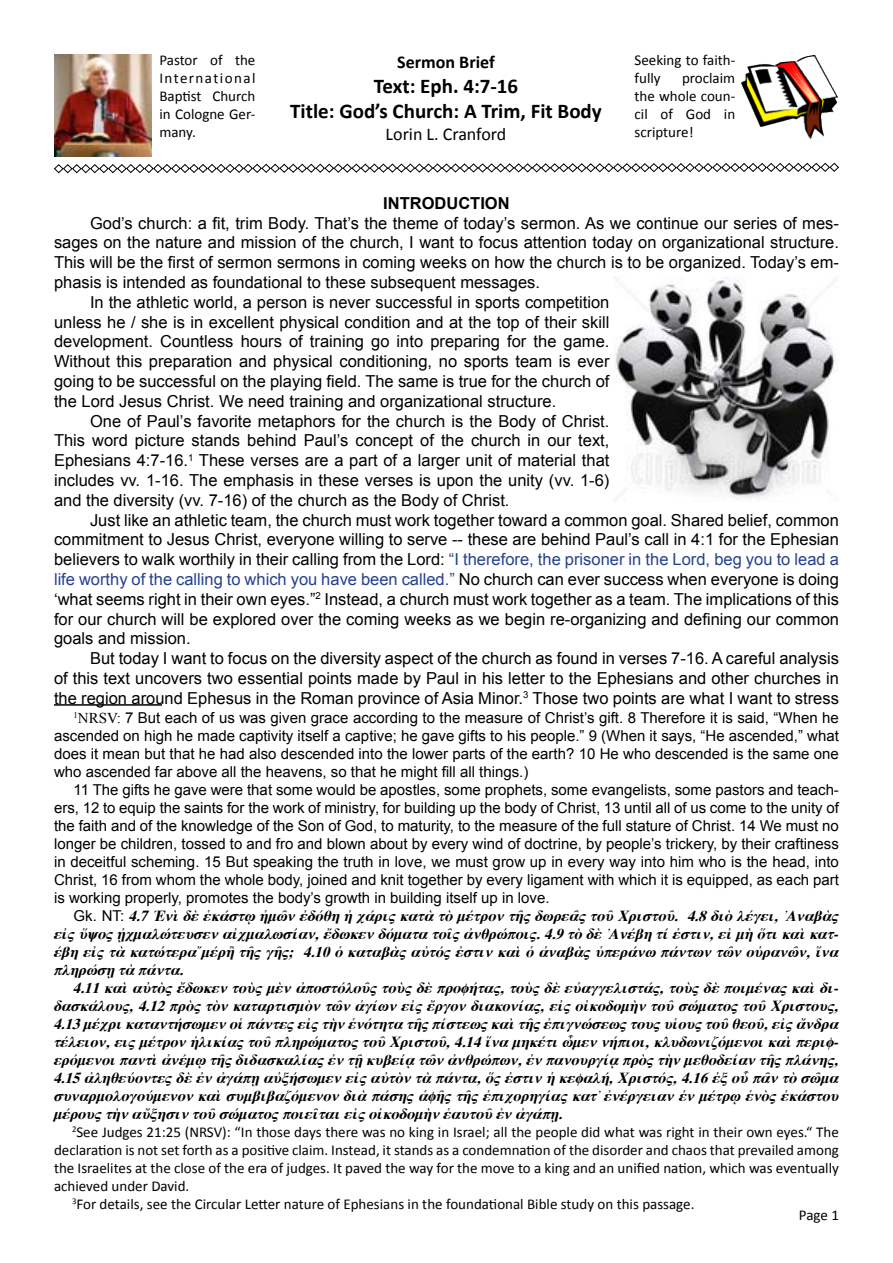
<style>
.page{position:relative;width:893px;height:1263px;background:#fff}
.page>*{position:absolute;margin:0;border:0;box-sizing:border-box;transform-origin:0 0}
.t1{font:700 21px "Calibri";color:#000}
.t2{font:18px "Calibri";color:#000}
.t3{font:700 18px "Calibri";color:#000}
.t4{font:16.5px/19.8px "Arial";color:#000;text-align:justify}
.t5{font:700 16.5px "Arial";color:#000}
.t6{font:15px/18px "Arial";color:#000;text-align:justify}
.t7{font:15px/18px "Calibri";color:#000;text-align:justify}
.t8{font:italic 700 15px "Symbol Greek";color:#000}
.s1{color:#25408f}
.s2{font-family:"Times New Roman"}
</style>
<div class="page">
<img style="left:54px;top:54px;width:97px;height:102px">
<img style="left:741px;top:55px;width:97px;height:85px">
<svg style="left:54px;top:162px;width:785px;height:12px"></svg>
<hr style="left:54px;top:704px;width:108px;height:2px;background:#000">
<img style="left:614px;top:276px;width:225px;height:223px">
<p class="t7" style="left:159px;top:51px;width:97px">Pastor of the International Baptist Church in Cologne Ger&shy;many.</p>
<p class="t3" style="left:397px;top:50px;width:99px">Sermon Brief</p>
<p class="t1" style="left:374px;top:73px;width:146px">Text: Eph. 4:7-16</p>
<p class="t1" style="left:290px;top:98px;width:313px">Title: God’s Church: A Trim, Fit Body</p>
<p class="t2" style="left:386px;top:122px;width:122px">Lorin L. Cranford</p>
<p class="t7" style="left:634px;top:51px;width:102px">Seeking to faith&shy;fully</p>
<p class="t7" style="left:634px;top:69px;width:102px;text-indent:48px">proclaim the whole coun&shy;cil of God in scripture!</p>
<p class="t5" style="left:383px;top:192px;width:128px">INTRODUCTION</p>
<p class="t4" style="left:54px;top:213px;width:786px;text-indent:36px">God’s church: a fit, trim Body. That’s the theme of today’s sermon. As we continue our series of mes&shy;sages on the nature and mission of the church, I want to focus attention today on organizational structure.<br>This will be the first of sermon sermons in coming weeks on how the church is to be organized. Today’s em&shy;phasis is intended as foundational to these subsequent messages.</p>
<p class="t4" style="left:54px;top:292px;width:557px;text-indent:36px">In the athletic world, a person is never successful in sports competition unless he / she is in excellent physical condition and at the top of their skill development. Countless hours of training go into preparing for the game.<br>Without this preparation and physical conditioning, no sports team is ever going to be successful on the playing field. The same is true for the church of the Lord Jesus Christ. We need training and organizational structure.</p>
<p class="t4" style="left:54px;top:411px;width:557px;text-indent:36px">One of Paul’s favorite metaphors for the church is the Body of Christ.<br>This word picture stands behind Paul’s concept of the church in our text, Ephesians 4:7-16.<sup>1</sup> These verses are a part of a larger unit of material that includes vv. 1-16. The emphasis in these verses is upon the unity (vv. 1-6) and the diversity (vv. 7-16) of the church as the Body of Christ.</p>
<p class="t4" style="left:54px;top:510px;width:786px;text-indent:36px">Just like an athletic team, the church must work together toward a common goal. Shared belief, common commitment to Jesus Christ, everyone willing to serve -- these are behind Paul’s call in 4:1 for the Ephesian believers to walk worthily in their calling from the Lord: <span class="s1">“I therefore, the prisoner in the Lord, beg you to lead a life worthy of the calling to which you have been called.”</span> No church can ever success when everyone is doing ‘what seems right in their own eyes.”<sup>2</sup> Instead, a church must work together as a team. The implications of this for our church will be explored over the coming weeks as we begin re-organizing and defining our common goals and mission.</p>
<p class="t4" style="left:54px;top:649px;width:786px;text-indent:36px">But today I want to focus on the diversity aspect of the church as found in verses 7-16. A careful analysis of this text uncovers two essential points made by Paul in his letter to the Ephesians and other churches in the region around Ephesus in the Roman province of Asia Minor.<sup>3</sup> Those two points are what I want to stress</p>
<p class="t6" style="left:54px;top:709px;width:786px;text-indent:20px"><sup>1</sup><span class="s2">NRSV:</span> 7 But each of us was given grace according to the measure of Christ’s gift. 8 Therefore it is said, “When he ascended on high he made captivity itself a captive; he gave gifts to his people.” 9 (When it says, “He ascended,” what does it mean but that he had also descended into the lower parts of the earth? 10 He who descended is the same one who ascended far above all the heavens, so that he might fill all things.)</p>
<p class="t6" style="left:54px;top:781px;width:786px;text-indent:20px">11 The gifts he gave were that some would be apostles, some prophets, some evangelists, some pastors and teach&shy;ers, 12 to equip the saints for the work of ministry, for building up the body of Christ, 13 until all of us come to the unity of the faith and of the knowledge of the Son of God, to maturity, to the measure of the full stature of Christ. 14 We must no longer be children, tossed to and fro and blown about by every wind of doctrine, by people’s trickery, by their craftiness in deceitful scheming. 15 But speaking the truth in love, we must grow up in every way into him who is the head, into Christ, 16 from whom the whole body, joined and knit together by every ligament with which it is equipped, as each part is working properly, promotes the body’s growth in building itself up in love.</p>
<p class="t6" style="left:74px;top:907px;width:65px">Gk. NT: ✔</p>
<p class="t8" style="left:165px;top:907px;width:9px">■</p>
<p class="t8" style="left:229px;top:907px;width:17px">❖▲▼</p>
<p class="t8" style="left:288px;top:907px;width:45px">■ □❖❑</p>
<p class="t8" style="left:418px;top:907px;width:37px">▼ ▼□</p>
<p class="t8" style="left:474px;top:907px;width:43px">❖▼ □■ ▼</p>
<p class="t8" style="left:590px;top:907px;width:25px">▼□◆</p>
<p class="t8" style="left:643px;top:907px;width:54px">▲▼□◆ ✔</p>
<p class="t8" style="left:725px;top:907px;width:30px">□ ● ❖</p>
<p class="t8" style="left:797px;top:907px;width:9px">■</p>
<p class="t8" style="left:152px;top:925px;width:68px">●❖▼◆▲■</p>
<p class="t8" style="left:264px;top:925px;width:53px">●▲❖■</p>
<p class="t8" style="left:366px;top:925px;width:82px">■ □❖ ▼ ▼□</p>
<p class="t8" style="left:473px;top:925px;width:52px">■❑ ❖□</p>
<p class="t8" style="left:545px;top:925px;width:39px">✔ ▼□</p>
<p class="t8" style="left:656px;top:925px;width:55px">▼❖ ▲▼■</p>
<p class="t8" style="left:109px;top:943px;width:64px">▼ ▼ ❖▼</p>
<p class="t8" style="left:421px;top:943px;width:25px">◆▼□❖</p>
<p class="t8" style="left:464px;top:943px;width:31px">▲▼ ■</p>
<p class="t8" style="left:595px;top:943px;width:51px">◆ ❖■</p>
<p class="t8" style="left:679px;top:943px;width:152px">❖■▼■ ▼■ □◆ ■■ ■</p>
<p class="t8" style="left:62px;top:961px;width:65px">● ❖▲ ▼</p>
<p class="t8" style="left:156px;top:961px;width:16px">❖■▼</p>
<p class="t8" style="left:142px;top:979px;width:25px">◆▼□</p>
<p class="t8" style="left:220px;top:979px;width:37px">■ ▼□◆</p>
<p class="t8" style="left:284px;top:979px;width:123px">■ □▲▼□❖●□◆ ▼□◆</p>
<p class="t8" style="left:453px;top:979px;width:33px">□ ❖▼</p>
<p class="t8" style="left:510px;top:979px;width:25px">▼□◆</p>
<p class="t8" style="left:573px;top:979px;width:121px">◆ ● ▲▼ ❖ ▼□◆</p>
<p class="t8" style="left:732px;top:979px;width:40px">□ ❖■</p>
<p class="t8" style="left:71px;top:997px;width:77px">▲ ❖●□◆ ✔</p>
<p class="t8" style="left:186px;top:997px;width:44px">□ ▼□■</p>
<p class="t8" style="left:251px;top:997px;width:101px">▼ ▼▲□■ ▼■</p>
<p class="t8" style="left:503px;top:997px;width:23px">□■ ❖</p>
<p class="t8" style="left:575px;top:997px;width:192px">□ □ □ ■ ▼□◆ ▲ ❖ ▼□ ▼□◆</p>
<p class="t8" style="left:795px;top:997px;width:34px">▲▼□◆</p>
<p class="t8" style="left:143px;top:1015px;width:49px">▼ ■▼ ❖▲</p>
<p class="t8" style="left:265px;top:1015px;width:16px">❖■▼</p>
<p class="t8" style="left:322px;top:1015px;width:93px">▼ ■ ■□❖▼ ▼ ▼</p>
<p class="t8" style="left:446px;top:1015px;width:17px">❖▲▼</p>
<p class="t8" style="left:574px;top:1015px;width:29px">■ ❖▲</p>
<p class="t8" style="left:630px;top:1015px;width:136px">▼□◆ ◆ □◆ ▼□◆ ❑ □◆</p>
<p class="t8" style="left:806px;top:1015px;width:9px">■</p>
<p class="t8" style="left:54px;top:1033px;width:54px">▼ ❖● □■</p>
<p class="t8" style="left:156px;top:1033px;width:53px">❖▼ □■ ●</p>
<p class="t8" style="left:227px;top:1033px;width:66px">❖ ▼□◆ ●</p>
<p class="t8" style="left:319px;top:1033px;width:68px">❖ ▼□ ▼□◆</p>
<p class="t8" style="left:414px;top:1033px;width:86px">▲▼□◆ ✔ ✔ ■</p>
<p class="t8" style="left:589px;top:1033px;width:52px">■ ■❖ □</p>
<p class="t8" style="left:662px;top:1033px;width:97px">●◆ ■ □❖ ■□</p>
<p class="t8" style="left:70px;top:1051px;width:42px">□❖ ■□</p>
<p class="t8" style="left:267px;top:1051px;width:42px">▲ ●❖</p>
<p class="t8" style="left:375px;top:1051px;width:118px">◆ ❖ ▼■ ■❑ ❖</p>
<p class="t8" style="left:564px;top:1051px;width:26px">■□◆</p>
<p class="t8" style="left:609px;top:1051px;width:73px">❖ □ ▼ ■</p>
<p class="t8" style="left:738px;top:1051px;width:29px">❖ ■ ▼</p>
<p class="t8" style="left:794px;top:1051px;width:27px">● ❖■</p>
<p class="t8" style="left:54px;top:1069px;width:105px">✔ ● ❑ ◆❖□■▼</p>
<p class="t8" style="left:273px;top:1069px;width:35px">◆ ❖▲</p>
<p class="t8" style="left:334px;top:1069px;width:9px">■</p>
<p class="t8" style="left:380px;top:1069px;width:43px">◆▼□■ ▼</p>
<p class="t8" style="left:454px;top:1069px;width:42px">❖■▼ □</p>
<p class="t8" style="left:513px;top:1069px;width:31px">▲▼ ■</p>
<p class="t8" style="left:643px;top:1069px;width:48px">▲▼□❖ ✔</p>
<p class="t8" style="left:770px;top:1069px;width:41px">■ ▼□ ▲</p>
<p class="t8" style="left:54px;top:1087px;width:27px">▲◆■</p>
<p class="t8" style="left:105px;top:1087px;width:90px">□●□ □◆❖ ■□■</p>
<p class="t8" style="left:291px;top:1087px;width:50px">□❖ ■□■</p>
<p class="t8" style="left:590px;top:1087px;width:39px">▼ ■ ❖</p>
<p class="t8" style="left:807px;top:1087px;width:34px">❖▲▼□◆</p>
<p class="t8" style="left:70px;top:1105px;width:203px">❖□◆ ▼■ ◆ ▲■ ▼□◆ ▲❖ ▼□</p>
<p class="t8" style="left:369px;top:1105px;width:72px">□□□ ■</p>
<p class="t8" style="left:461px;top:1105px;width:53px">◆▼□◆ ■</p>
<p class="t7" style="left:54px;top:1122px;width:786px;text-indent:18px"><sup>2</sup>See Judges 21:25 (NRSV): “In those days there was no king in Israel; all the people did what was right in their own eyes.“ The declaration is not set forth as a positive claim. Instead, it stands as a condemnation of the disorder and chaos that prevailed among the Israelites at the close of the era of judges. It paved the way for the move to a king and an unified nation, which was eventually achieved under David.</p>
<p class="t7" style="left:72px;top:1194px;width:624px"><sup>3</sup>For details, see the Circular Letter nature of Ephesians in the foundational Bible study on this passage.</p>
<p class="t7" style="left:799px;top:1205px;width:42px">Page 1</p>
</div>
